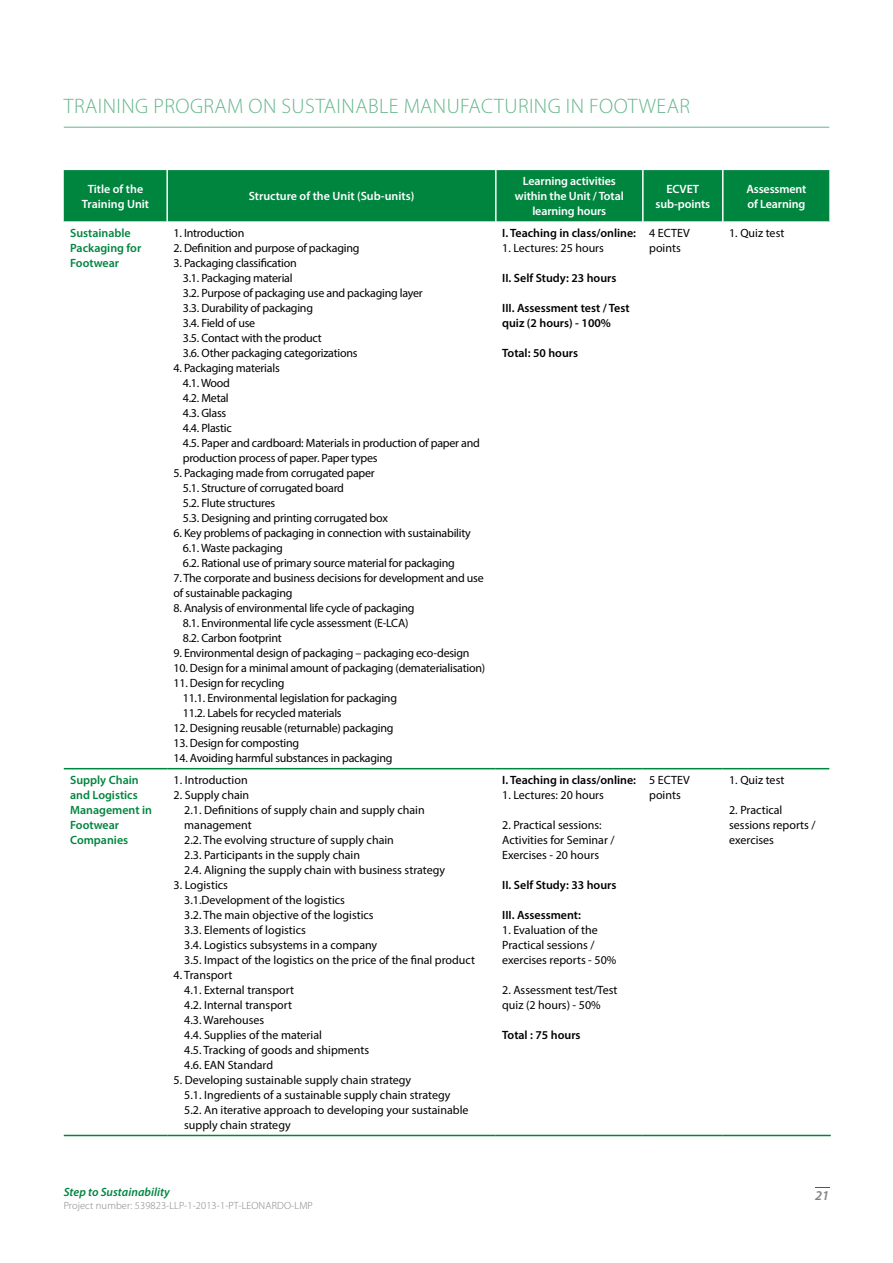
<style>
.page{position:relative;width:893px;height:1263px;background:#fff}
.page>*{position:absolute;margin:0;border:0;box-sizing:border-box;transform-origin:0 0}
.t1{font:300 21px "Myriad Pro";letter-spacing:.02em;color:#66b68c}
.t2{font:italic 600 13.5px "Myriad Pro";color:#808285}
.t3{font:12px/15px "Myriad Pro";letter-spacing:-.02em;color:#000}
.t4{font:12px/15px "Myriad Pro";color:#000}
.t5{font:600 12px/15px "Myriad Pro";color:#000}
.t6{font:600 12px/15px "Myriad Pro";letter-spacing:-.01em;color:#fff;text-align:center}
.t7{font:600 12px/15px "Myriad Pro";color:#00853f}
.t8{font:italic 600 12px "Myriad Pro";color:#00853f}
.t9{font:300 10.5px "Myriad Pro";letter-spacing:.01em;color:#808285}
</style>
<div class="page">
<svg style="left:815px;top:1187px;width:15px;height:1px"></svg>
<hr style="left:64px;top:127px;width:765px;height:1px;background:#66b68c">
<div style="left:64px;top:170px;width:765px;height:52px;background:#00853f"></div>
<hr style="left:166px;top:170px;width:2px;height:52px;background:#fff">
<hr style="left:495px;top:170px;width:2px;height:52px;background:#fff">
<hr style="left:642px;top:170px;width:2px;height:52px;background:#fff">
<hr style="left:722px;top:170px;width:1px;height:52px;background:#fff">
<hr style="left:64px;top:768px;width:103px;height:1px;background:#00853f">
<hr style="left:167px;top:768px;width:329px;height:1px;background:#00853f">
<hr style="left:496px;top:768px;width:147px;height:1px;background:#00853f">
<hr style="left:643px;top:768px;width:80px;height:1px;background:#00853f">
<hr style="left:723px;top:768px;width:106px;height:1px;background:#00853f">
<hr style="left:64px;top:1135px;width:103px;height:1px;background:#00853f">
<hr style="left:167px;top:1135px;width:329px;height:1px;background:#00853f">
<hr style="left:496px;top:1135px;width:147px;height:1px;background:#00853f">
<hr style="left:643px;top:1135px;width:80px;height:1px;background:#00853f">
<hr style="left:723px;top:1135px;width:108px;height:1px;background:#00853f">
<h1 class="t1" style="left:64px;top:94px;width:628px">TRAINING PROGRAM ON SUSTAINABLE MANUFACTURING IN FOOTWEAR</h1>
<p class="t6" style="left:82px;top:181px;width:69px">Title of the<br>Training Unit</p>
<p class="t6" style="left:249px;top:189px;width:167px">Structure of the Unit (Sub-units)</p>
<p class="t7" style="left:70px;top:225px;width:73px">Sustainable<br>Packaging for<br>Footwear</p>
<p class="t3" style="left:174px;top:226px;width:72px">1. Introduction</p>
<p class="t3" style="left:174px;top:241px;width:187px">2. Definition and purpose of packaging</p>
<p class="t3" style="left:183px;top:256px;width:242px;text-indent:-9px">3. Packaging classification<br>3.1. Packaging material<br>3.2. Purpose of packaging use and packaging layer<br>3.3. Durability of packaging<br>3.4. Field of use<br>3.5. Contact with the product<br>3.6. Other packaging categorizations</p>
<p class="t3" style="left:183px;top:361px;width:299px;text-indent:-9px">4. Packaging materials<br>4.1. Wood<br>4.2. Metal<br>4.3. Glass<br>4.4. Plastic<br>4.5. Paper and cardboard: Materials in production of paper and production process of paper. Paper types</p>
<p class="t3" style="left:183px;top:466px;width:207px;text-indent:-9px">5. Packaging made from corrugated paper 5.1. Structure of corrugated board<br>5.2. Flute structures<br>5.3. Designing and printing corrugated box</p>
<p class="t3" style="left:183px;top:526px;width:290px;text-indent:-9px">6. Key problems of packaging in connection with sustainability<br>6.1. Waste packaging<br>6.2. Rational use of primary source material for packaging</p>
<p class="t3" style="left:174px;top:571px;width:312px">7. The corporate and business decisions for development and use of sustainable packaging</p>
<p class="t3" style="left:183px;top:601px;width:233px;text-indent:-9px">8. Analysis of environmental life cycle of packaging<br>8.1. Environmental life cycle assessment (E-LCA)<br>8.2. Carbon footprint</p>
<p class="t3" style="left:174px;top:646px;width:297px">9. Environmental design of packaging – packaging eco-design</p>
<p class="t3" style="left:174px;top:661px;width:313px">10. Design for a minimal amount of packaging (dematerialisation)</p>
<p class="t3" style="left:183px;top:676px;width:216px;text-indent:-9px">11. Design for recycling<br>11.1. Environmental legislation for packaging<br>11.2. Labels for recycled materials</p>
<p class="t3" style="left:174px;top:721px;width:221px">12. Designing reusable (returnable) packaging</p>
<p class="t3" style="left:174px;top:736px;width:127px">13. Design for composting</p>
<p class="t3" style="left:174px;top:751px;width:220px">14. Avoiding harmful substances in packaging</p>
<p class="t7" style="left:70px;top:772px;width:83px">Supply Chain and Logistics<br>Management in<br>Footwear<br>Companies</p>
<p class="t4" style="left:174px;top:772px;width:76px">1. Introduction</p>
<p class="t4" style="left:184px;top:787px;width:262px;text-indent:-11px">2. Supply chain<br>2.1. Definitions of supply chain and supply chain management<br>2.2. The evolving structure of supply chain<br>2.3. Participants in the supply chain<br>2.4. Aligning the supply chain with business strategy</p>
<p class="t4" style="left:184px;top:877px;width:292px;text-indent:-11px">3. Logistics<br>3.1.Development of the logistics<br>3.2. The main objective of the logistics<br>3.3. Elements of logistics<br>3.4. Logistics subsystems in a company<br>3.5. Impact of the logistics on the price of the final product</p>
<p class="t4" style="left:184px;top:967px;width:187px;text-indent:-11px">4. Transport<br>4.1. External transport<br>4.2. Internal transport<br>4.3. Warehouses<br>4.4. Supplies of the material<br>4.5. Tracking of goods and shipments<br>4.6. EAN Standard</p>
<p class="t4" style="left:184px;top:1072px;width:286px;text-indent:-11px">5. Developing sustainable supply chain strategy<br>5.1. Ingredients of a sustainable supply chain strategy 5.2. An iterative approach to developing your sustainable supply chain strategy</p>
<p class="t6" style="left:515px;top:174px;width:110px">Learning activities within the Unit / Total learning hours</p>
<p class="t6" style="left:655px;top:181px;width:56px">ECVET sub-points</p>
<p class="t6" style="left:746px;top:181px;width:62px;text-align:left">Assessment of Learning</p>
<p class="t5" style="left:502px;top:225px;width:135px">I. Teaching in class/online:</p>
<p class="t4" style="left:502px;top:241px;width:103px">1. Lectures: 25 hours</p>
<p class="t5" style="left:502px;top:270px;width:116px">II. Self Study: 23 hours</p>
<p class="t5" style="left:502px;top:300px;width:129px">III. Assessment test / Test quiz (2 hours) - 100%</p>
<p class="t5" style="left:502px;top:345px;width:77px">Total: 50 hours</p>
<p class="t4" style="left:649px;top:226px;width:42px">4 ECTEV points</p>
<p class="t4" style="left:729px;top:226px;width:57px">1. Quiz test</p>
<p class="t5" style="left:502px;top:772px;width:135px">I. Teaching in class/online:</p>
<p class="t4" style="left:502px;top:787px;width:103px">1. Lectures: 20 hours</p>
<p class="t4" style="left:502px;top:817px;width:114px">2. Practical sessions:<br>Activities for Seminar /<br>Exercises - 20 hours</p>
<p class="t5" style="left:502px;top:877px;width:116px">II. Self Study: 33 hours</p>
<p class="t5" style="left:502px;top:907px;width:80px">III. Assessment:</p>
<p class="t4" style="left:502px;top:922px;width:116px">1. Evaluation of the<br>Practical sessions / exercises reports - 50%</p>
<p class="t4" style="left:502px;top:982px;width:117px">2. Assessment test/Test quiz (2 hours) - 50%</p>
<p class="t5" style="left:502px;top:1027px;width:80px">Total : 75 hours</p>
<p class="t4" style="left:649px;top:772px;width:42px">5 ECTEV points</p>
<p class="t4" style="left:729px;top:772px;width:57px">1. Quiz test</p>
<p class="t4" style="left:729px;top:802px;width:88px">2. Practical sessions reports / exercises</p>
<p class="t8" style="left:64px;top:1184px;width:107px">Step to Sustainability</p>
<p class="t9" style="left:64px;top:1199px;width:251px">Project number: 539823-LLP-1-2013-1-PT-LEONARDO-LMP</p>
<p class="t2" style="left:815px;top:1187px;width:16px">21</p>
</div>
